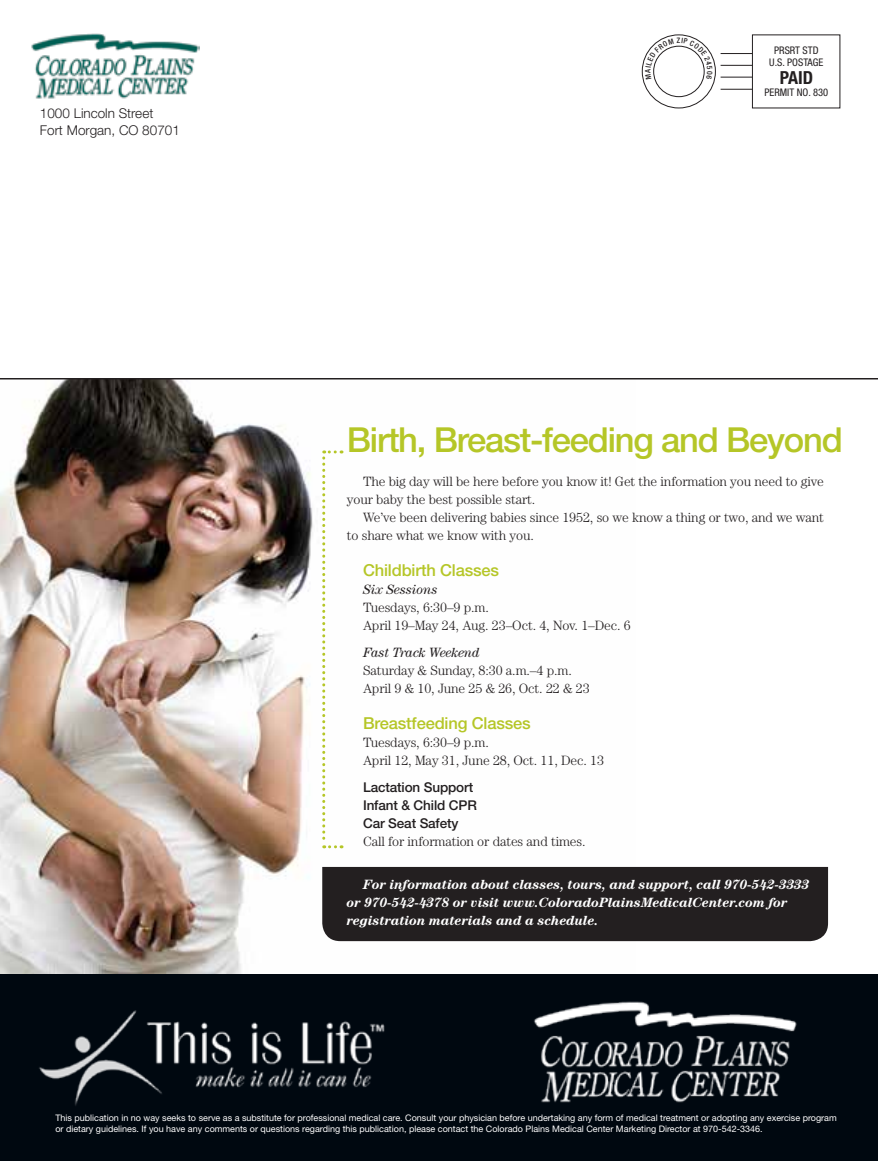
<style>
.page{position:relative;width:878px;height:1161px;background:#fff}
.page>*{position:absolute;margin:0;border:0;box-sizing:border-box;transform-origin:0 0}
.t1{font:500 34.5px "Helvetica Neue LT Std";letter-spacing:-.035em;color:#b5c627}
.t2{font:700 condensed 18px "Helvetica Neue LT Std";color:#231f20}
.t3{font:500 16.5px "Helvetica Neue LT Std";letter-spacing:-.01em;color:#b5c627}
.t4{font:300 13.5px/18px "Century";letter-spacing:-.01em;color:#231f20}
.t5{font:italic 700 13.5px/18px "Century";letter-spacing:-.01em;color:#fff}
.t6{font:500 13.5px/18px "Helvetica Neue LT Std";letter-spacing:-.01em;color:#231f20}
.t7{font:300 13.5px/16.2px "Helvetica Neue LT Std";color:#231f20}
.t8{font:italic 13.5px "Century";letter-spacing:-.01em;color:#231f20}
.t9{font:condensed 10.5px/12px "Helvetica Neue LT Std";color:#231f20;text-align:center}
.t10{font:9px/10.8px "Helvetica Neue LT Std";color:#fff}
</style>
<div class="page">
<img style="left:0;top:380px;width:636px;height:594px">
<img style="left:31px;top:33px;width:168px;height:66px">
<hr style="left:0;top:378px;width:878px;height:2px;background:#231f20">
<div style="left:0;top:974px;width:878px;height:187px;background:#000810"></div>
<img style="left:39px;top:1010px;width:346px;height:96px">
<img style="left:533px;top:1001px;width:264px;height:102px">
<div style="left:642px;top:35px;width:73px;height:73px;border:1px solid #231f20;border-radius:50%"></div>
<hr style="left:720px;top:53px;width:32px;height:1px;background:#231f20">
<hr style="left:720px;top:65px;width:32px;height:1px;background:#231f20">
<hr style="left:720px;top:77px;width:32px;height:1px;background:#231f20">
<hr style="left:720px;top:89px;width:32px;height:1px;background:#231f20">
<svg style="left:322px;top:450px;width:20px;height:398px"></svg>
<div style="left:322px;top:867px;width:506px;height:74px;background:#231f20"></div>
<svg style="left:645px;top:38px;width:67px;height:41px"></svg>
<p class="t7" style="left:40px;top:105px;width:141px">1000 Lincoln Street<br>Fort Morgan, CO 80701</p>
<p class="t9" style="left:769px;top:44px;width:56px">PRSRT STD<br>U.S. POSTAGE</p>
<h2 class="t2" style="left:779px;top:66px;width:35px">PAID</h2>
<p class="t9" style="left:764px;top:86px;width:65px">PERMIT NO. 830</p>
<h1 class="t1" style="left:347px;top:420px;width:497px">Birth, Breast-feeding and Beyond</h1>
<p class="t4" style="left:347px;top:472px;width:478px;text-indent:16px">The big day will be here before you know it! Get the information you need to give your baby the best possible start.</p>
<p class="t4" style="left:347px;top:508px;width:478px;text-indent:16px">We’ve been delivering babies since 1952, so we know a thing or two, and we want to share what we know with you.</p>
<p class="t3" style="left:363px;top:560px;width:137px">Childbirth Classes</p>
<p class="t8" style="left:363px;top:582px;width:76px">Six Sessions</p>
<p class="t4" style="left:363px;top:598px;width:269px">Tuesdays, 6:30–9 p.m.<br>April 19–May 24, Aug. 23–Oct. 4, Nov. 1–Dec. 6</p>
<p class="t8" style="left:363px;top:645px;width:118px">Fast Track Weekend</p>
<p class="t4" style="left:363px;top:661px;width:228px">Saturday &amp; Sunday, 8:30 a.m.–4 p.m.<br>April 9 &amp; 10, June 25 &amp; 26, Oct. 22 &amp; 23</p>
<p class="t3" style="left:363px;top:713px;width:169px">Breastfeeding Classes</p>
<p class="t4" style="left:363px;top:733px;width:242px">Tuesdays, 6:30–9 p.m.<br>April 12, May 31, June 28, Oct. 11, Dec. 13</p>
<p class="t6" style="left:363px;top:778px;width:115px">Lactation Support<br>Infant &amp; Child CPR<br>Car Seat Safety</p>
<p class="t4" style="left:363px;top:832px;width:224px">Call for information or dates and times.</p>
<p class="t5" style="left:347px;top:875px;width:464px;text-indent:16px">For information about classes, tours, and support, call 970-542-3333 or 970-542-4378 or visit www.ColoradoPlainsMedicalCenter.com for registration materials and a schedule.</p>
<p class="t10" style="left:55px;top:1113px;width:782px">This publication in no way seeks to serve as a substitute for professional medical care. Consult your physician before undertaking any form of medical treatment or adopting any exercise program or dietary guidelines. If you have any comments or questions regarding this publication, please contact the Colorado Plains Medical Center Marketing Director at 970-542-3346.</p>
</div>
